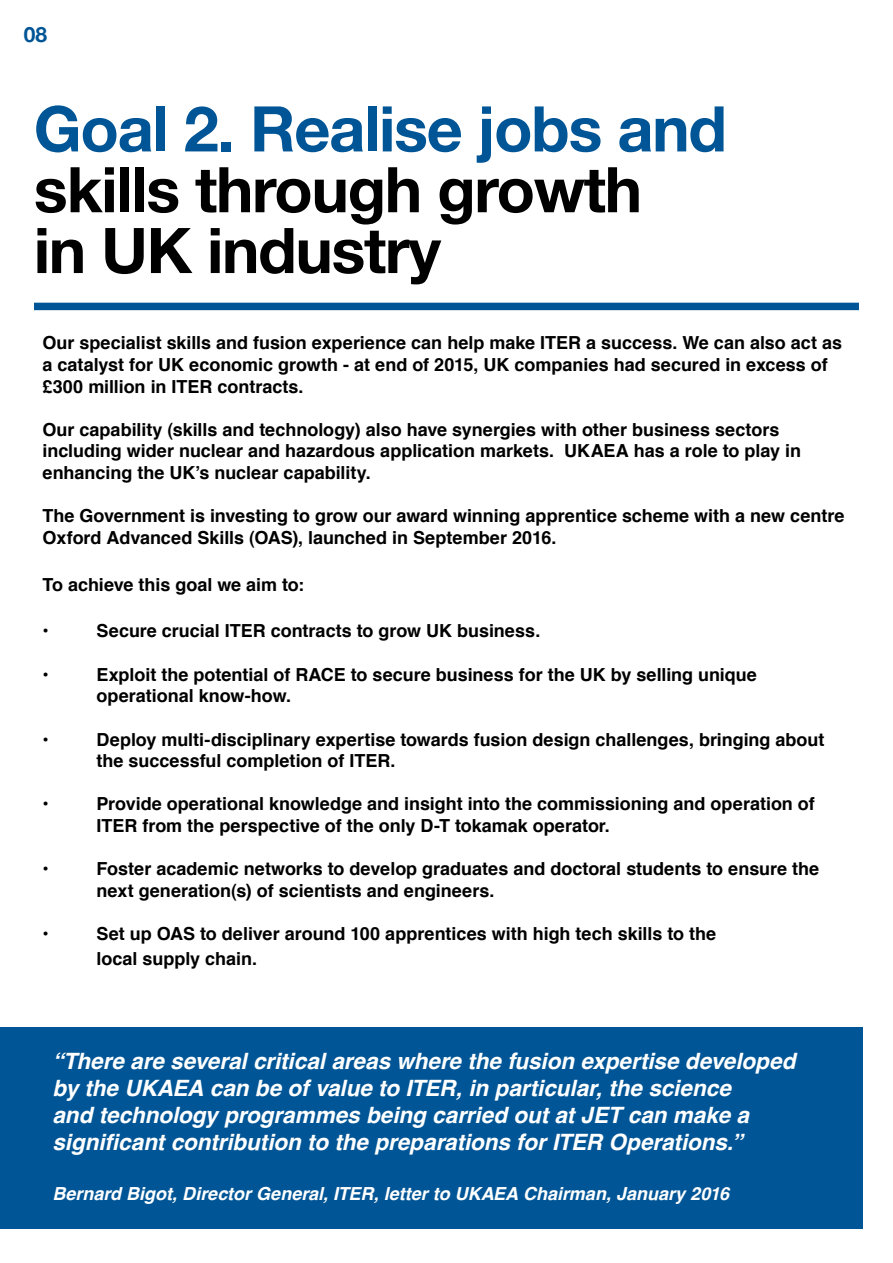
<style>
.page{position:relative;width:893px;height:1263px;background:#fff}
.page>*{position:absolute;margin:0;border:0;box-sizing:border-box;transform-origin:0 0}
.t1{font:700 63px/60.8px "Helvetica Neue";letter-spacing:-.02em;color:#000}
.t2{font:700 63px "Helvetica Neue";letter-spacing:-.02em;color:#005596}
.t3{font:italic 700 22.5px/27px "Helvetica";letter-spacing:-.005em;color:#fff}
.t4{font:700 21px "Helvetica Neue";color:#005596}
.t5{font:700 18px/21.6px "Helvetica";color:#000}
.t6{font:italic 700 18px "Helvetica";color:#fff}
</style>
<div class="page">
<div style="left:34px;top:303px;width:825px;height:7px;background:#005596"></div>
<div style="left:0;top:1028px;width:862px;height:201px;background:#005596"></div>
<p class="t4" style="left:24px;top:18px;width:25px">08</p>
<h1 class="t2" style="left:34px;top:80px;width:694px">Goal 2. Realise jobs and</h1>
<h1 class="t1" style="left:34px;top:161px;width:610px">skills through growth in UK industry</h1>
<p class="t5" style="left:43px;top:333px;width:801px">Our specialist skills and fusion experience can help make ITER a success. We can also act as a catalyst for UK economic growth - at end of 2015, UK companies had secured in excess of £300 million in ITER contracts.</p>
<p class="t5" style="left:43px;top:419px;width:760px">Our capability (skills and technology) also have synergies with other business sectors including wider nuclear and hazardous application markets. UKAEA has a role to play in enhancing the UK’s nuclear capability.</p>
<p class="t5" style="left:43px;top:505px;width:803px">The Government is investing to grow our award winning apprentice scheme with a new centre<br>Oxford Advanced Skills (OAS), launched in September 2016.</p>
<p class="t5" style="left:43px;top:574px;width:263px">To achieve this goal we aim to:</p>
<p class="t5" style="left:43px;top:621px;width:8px">•</p>
<p class="t5" style="left:97px;top:621px;width:445px">Secure crucial ITER contracts to grow UK business.</p>
<p class="t5" style="left:43px;top:664px;width:8px">•</p>
<p class="t5" style="left:97px;top:664px;width:662px">Exploit the potential of RACE to secure business for the UK by selling unique operational know-how.</p>
<p class="t5" style="left:43px;top:729px;width:8px">•</p>
<p class="t5" style="left:97px;top:729px;width:729px">Deploy multi-disciplinary expertise towards fusion design challenges, bringing about the successful completion of ITER.</p>
<p class="t5" style="left:43px;top:793px;width:8px">•</p>
<p class="t5" style="left:97px;top:793px;width:720px">Provide operational knowledge and insight into the commissioning and operation of<br>ITER from the perspective of the only D-T tokamak operator.</p>
<p class="t5" style="left:43px;top:858px;width:8px">•</p>
<p class="t5" style="left:97px;top:858px;width:724px">Foster academic networks to develop graduates and doctoral students to ensure the next generation(s) of scientists and engineers.</p>
<p class="t5" style="left:43px;top:923px;width:8px">•</p>
<p class="t5" style="left:97px;top:921px;width:621px;line-height:25.2px">Set up OAS to deliver around 100 apprentices with high tech skills to the local supply chain.</p>
<p class="t3" style="left:52px;top:1048px;width:745px">“There are several critical areas where the fusion expertise developed by the UKAEA can be of value to ITER, in particular, the science<br>and technology programmes being carried out at JET can make a significant contribution to the preparations for ITER Operations.”</p>
<p class="t6" style="left:52px;top:1179px;width:678px">Bernard Bigot, Director General, ITER, letter to UKAEA Chairman, January 2016</p>
</div>
